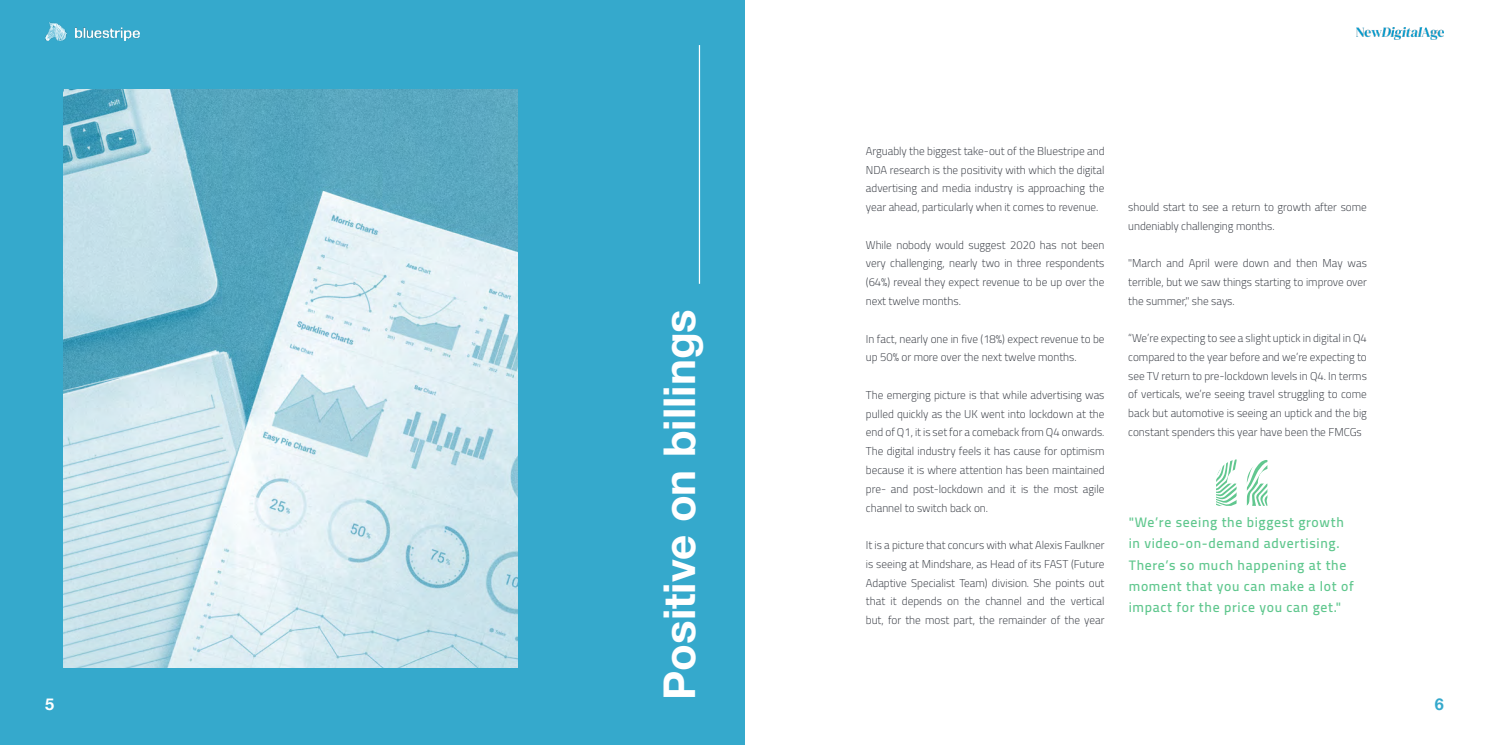
<style>
.page{position:relative;width:1489px;height:745px;background:#fff}
.page>*{position:absolute;margin:0;border:0;box-sizing:border-box;transform-origin:0 0}
.t1{font:700 43.75px "Helvetica Neue";color:#fff}
.t2{font:700 16.25px "Helvetica Neue";color:#fff}
.t3{font:700 16.25px "Helvetica Neue";color:#35a9cc}
.t4{font:600 13.75px/21.2px "Cairo";letter-spacing:.05em;color:#60c78e}
.t5{font:300 11.25px/18.8px "Cairo";color:#343840;text-align:justify}
</style>
<div class="page">
<div style="left:0;top:0;width:744px;height:744px;background:#35a9cc"></div>
<hr style="left:698px;top:45px;width:2px;height:238px;background:#fff">
<svg style="left:1216px;top:459px;width:51px;height:46px"></svg>
<img style="left:1356px;top:27px;width:86px;height:13px">
<img style="left:45px;top:23px;width:22px;height:18px">
<img style="left:76px;top:27px;width:63px;height:14px">
<img style="left:64px;top:89px;width:453px;height:578px">
<p class="t5" style="left:865px;top:141px;width:240px">Arguably the biggest take-out of the Bluestripe and NDA research is the positivity with which the digital advertising and media industry is approaching the year ahead, particularly when it comes to revenue.</p>
<p class="t5" style="left:865px;top:235px;width:240px">While nobody would suggest 2020 has not been very challenging, nearly two in three respondents (64%) reveal they expect revenue to be up over the next twelve months.</p>
<p class="t5" style="left:865px;top:329px;width:240px">In fact, nearly one in five (18%) expect revenue to be up 50% or more over the next twelve months.</p>
<p class="t5" style="left:865px;top:385px;width:240px">The emerging picture is that while advertising was pulled quickly as the UK went into lockdown at the end of Q1, it is set for a comeback from Q4 onwards.<br>The digital industry feels it has cause for optimism because it is where attention has been maintained pre- and post-lockdown and it is the most agile channel to switch back on.</p>
<p class="t5" style="left:865px;top:535px;width:240px">It is a picture that concurs with what Alexis Faulkner is seeing at Mindshare, as Head of its FAST (Future Adaptive Specialist Team) division. She points out that it depends on the channel and the vertical but, for the most part, the remainder of the year</p>
<p class="t5" style="left:1128px;top:197px;width:240px">should start to see a return to growth after some undeniably challenging months.</p>
<p class="t5" style="left:1128px;top:253px;width:240px">"March and April were down and then May was terrible, but we saw things starting to improve over the summer," she says.</p>
<p class="t5" style="left:1128px;top:328px;width:240px">“We’re expecting to see a slight uptick in digital in Q4 compared to the year before and we’re expecting to see TV return to pre-lockdown levels in Q4. In terms of verticals, we’re seeing travel struggling to come back but automotive is seeing an uptick and the big constant spenders this year have been the FMCGs</p>
<h1 class="t1" style="left:645px;top:699px;width:392px;rotate:-90deg">Positive on billings</h1>
<p class="t4" style="left:1128px;top:511px;width:226px">"We’re seeing the biggest growth in video-on-demand advertising.<br>There’s so much happening at the moment that you can make a lot of impact for the price you can get."</p>
<h2 class="t2" style="left:45px;top:691px;width:11px">5</h2>
<h2 class="t3" style="left:1434px;top:691px;width:11px">6</h2>
</div>
